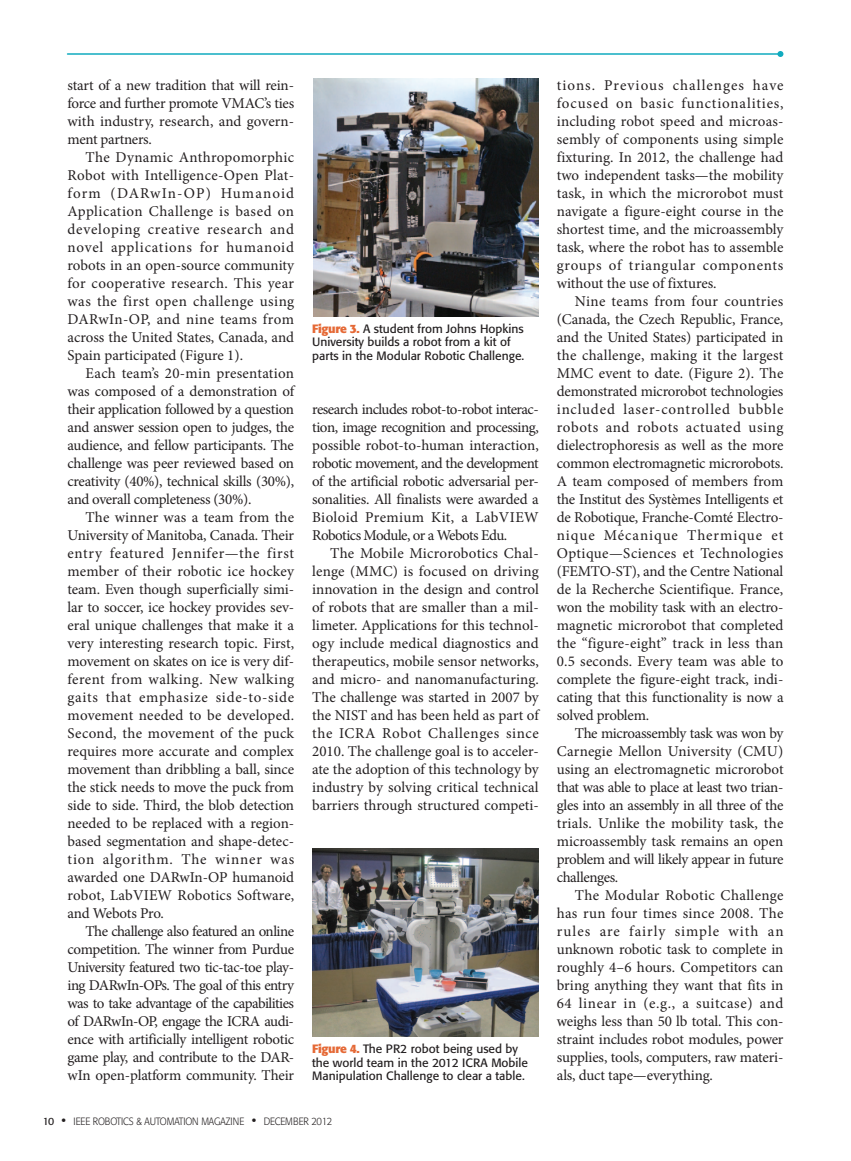
<style>
.page{position:relative;width:851px;height:1161px;background:#fff}
.page>*{position:absolute;margin:0;border:0;box-sizing:border-box;transform-origin:0 0}
.t1{font:15px/18px "Minion Pro";letter-spacing:-.01em;color:#231f20;text-align:justify}
.t2{font:12px/13.5px "Formata";color:#231f20}
.t3{font:300 10.5px "Formata";letter-spacing:-.01em;color:#231f20;scale:.9 1}
.s1{font-weight:700;color:#e56936}
.s2{font-weight:400}
.s3{font-weight:400;font-size:13.5px}
</style>
<div class="page">
<hr style="left:68px;top:53px;width:712px;height:2px;background:#11abbf">
<svg style="left:777px;top:51px;width:6px;height:6px"></svg>
<img style="left:313px;top:79px;width:225px;height:238px">
<img style="left:312px;top:849px;width:226px;height:187px">
<p class="t1" style="left:68px;top:76px;width:228px">start of a new tradition that will rein&shy;force and further promote VMAC’s ties with industry, research, and govern&shy;ment partners.</p>
<p class="t1" style="left:68px;top:148px;width:228px;text-indent:18px">The Dynamic Anthropomorphic Robot with Intelligence-Open Plat&shy;form (DARwIn-OP) Humanoid Application Challenge is based on developing creative research and novel applications for humanoid robots in an open-source community for cooperative research. This year was the first open challenge using DARwIn-OP, and nine teams from across the United States, Canada, and Spain participated (Figure 1).</p>
<p class="t1" style="left:68px;top:364px;width:228px;text-indent:18px">Each team’s 20-min presentation was composed of a demonstration of their application followed by a question and answer session open to judges, the audience, and fellow participants. The challenge was peer reviewed based on creativity (40%), technical skills (30%), and overall completeness (30%).</p>
<p class="t1" style="left:68px;top:508px;width:228px;text-indent:18px">The winner was a team from the University of Manitoba, Canada. Their entry featured Jennifer—the first member of their robotic ice hockey team. Even though superficially simi&shy;lar to soccer, ice hockey provides sev&shy;eral unique challenges that make it a very interesting research topic. First, movement on skates on ice is very dif&shy;ferent from walking. New walking gaits that emphasize side-to-side movement needed to be developed.<br>Second, the movement of the puck requires more accurate and complex movement than dribbling a ball, since the stick needs to move the puck from side to side. Third, the blob detection needed to be replaced with a region&shy;based segmentation and shape-detec&shy;tion algorithm. The winner was awarded one DARwIn-OP humanoid robot, LabVIEW Robotics Software, and Webots Pro.</p>
<p class="t1" style="left:68px;top:922px;width:228px;text-indent:18px">The challenge also featured an online competition. The winner from Purdue University featured two tic-tac-toe play&shy;ing DARwIn-OPs. The goal of this entry was to take advantage of the capabilities of DARwIn-OP, engage the ICRA audi&shy;ence with artificially intelligent robotic game play, and contribute to the DAR&shy;wIn open-platform community. Their</p>
<p class="t2" style="left:312px;top:322px;width:213px"><span class="s1">Figure 3.</span> A student from Johns Hopkins<br>University builds a robot from a kit of parts in the Modular Robotic Challenge.</p>
<p class="t1" style="left:312px;top:400px;width:228px">research includes robot-to-robot interac&shy;tion, image recognition and processing, possible robot-to-human interaction, robotic movement, and the development of the artificial robotic adversarial per&shy;sonalities. All finalists were awarded a Bioloid Premium Kit, a LabVIEW Robotics Module, or a Webots Edu.</p>
<p class="t1" style="left:312px;top:544px;width:228px;text-indent:18px">The Mobile Microrobotics Chal&shy;lenge (MMC) is focused on driving innovation in the design and control of robots that are smaller than a mil&shy;limeter. Applications for this technol&shy;ogy include medical diagnostics and therapeutics, mobile sensor networks, and micro- and nanomanufacturing.<br>The challenge was started in 2007 by the NIST and has been held as part of the ICRA Robot Challenges since 2010. The challenge goal is to acceler&shy;ate the adoption of this technology by industry by solving critical technical barriers through structured competi-</p>
<p class="t2" style="left:312px;top:1042px;width:217px"><span class="s1">Figure 4.</span> The PR2 robot being used by the world team in the 2012 ICRA Mobile<br>Manipulation Challenge to clear a table.</p>
<p class="t3" style="left:43px;top:1115px;width:323px"><span class="s2">10</span> <span class="s3">•</span> IEEE ROBOTICS &amp; AUTOMATION MAGAZINE <span class="s3">•</span> DECEMBER 2012</p>
<p class="t1" style="left:556px;top:76px;width:228px">tions. Previous challenges have focused on basic functionalities, including robot speed and microas&shy;sembly of components using simple fixturing. In 2012, the challenge had two independent tasks—the mobility task, in which the microrobot must navigate a figure-eight course in the shortest time, and the microassembly task, where the robot has to assemble groups of triangular components without the use of fixtures.</p>
<p class="t1" style="left:556px;top:292px;width:228px;text-indent:18px">Nine teams from four countries (Canada, the Czech Republic, France, and the United States) participated in the challenge, making it the largest MMC event to date. (Figure 2). The demonstrated microrobot technologies included laser-controlled bubble robots and robots actuated using dielectrophoresis as well as the more common electromagnetic microrobots.<br>A team composed of members from the Institut des Systèmes Intelligents et de Robotique, Franche-Comté Electro&shy;nique Mécanique Thermique et Optique—Sciences et Technologies (FEMTO-ST), and the Centre National de la Recherche Scientifique. France, won the mobility task with an electro&shy;magnetic microrobot that completed the “figure-eight” track in less than 0.5 seconds. Every team was able to complete the figure-eight track, indi&shy;cating that this functionality is now a solved problem.</p>
<p class="t1" style="left:556px;top:724px;width:228px;text-indent:18px">The microassembly task was won by Carnegie Mellon University (CMU) using an electromagnetic microrobot that was able to place at least two trian&shy;gles into an assembly in all three of the trials. Unlike the mobility task, the microassembly task remains an open problem and will likely appear in future challenges.</p>
<p class="t1" style="left:556px;top:886px;width:228px;text-indent:18px">The Modular Robotic Challenge has run four times since 2008. The rules are fairly simple with an unknown robotic task to complete in roughly 4–6 hours. Competitors can bring anything they want that fits in 64 linear in (e.g., a suitcase) and weighs less than 50 lb total. This con&shy;straint includes robot modules, power supplies, tools, computers, raw materi&shy;als, duct tape—everything.</p>
</div>
